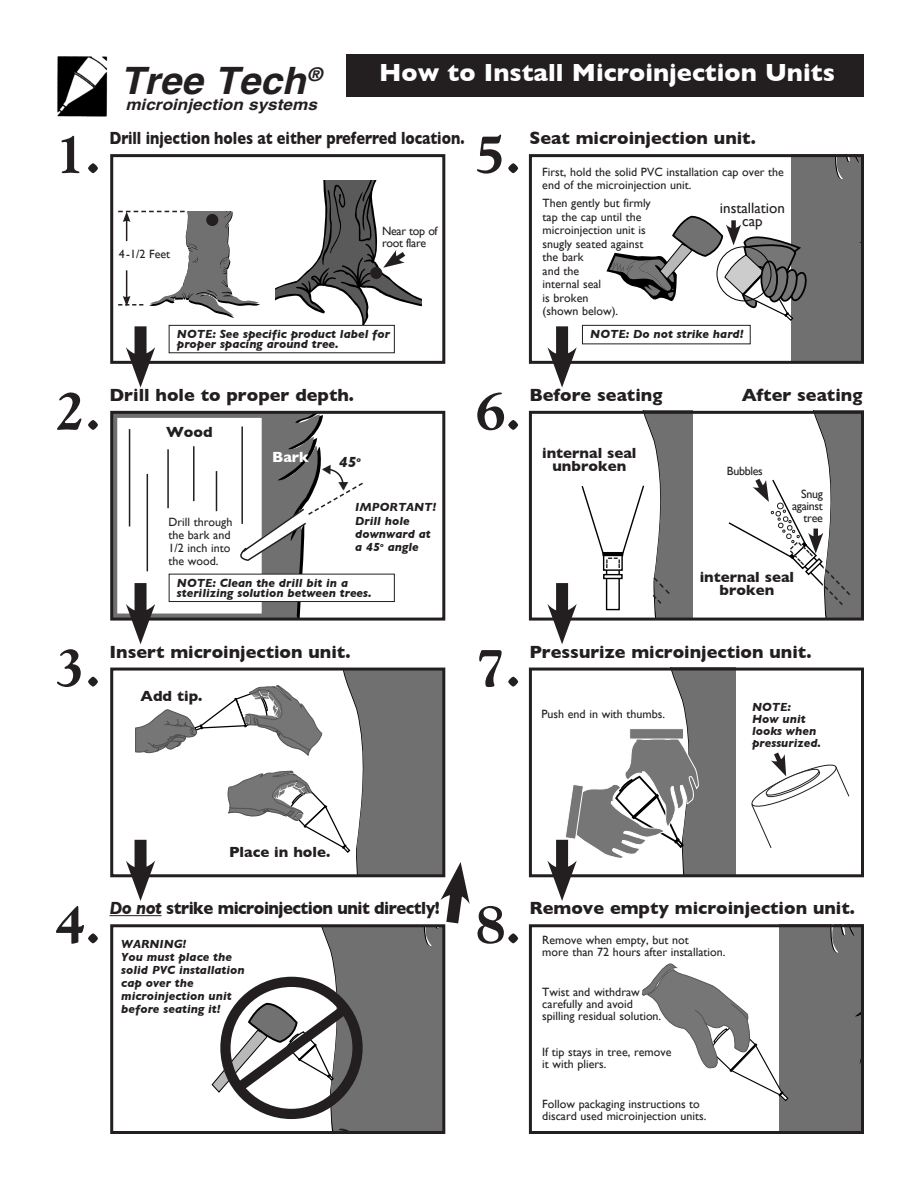
<style>
.page{position:relative;width:918px;height:1188px;background:#fff}
.page>*{position:absolute;margin:0;border:0;box-sizing:border-box;transform-origin:0 0}
.t1{font:800 54px "Goudy";color:#231f20}
.t2{font:italic 700 37.8px "Helvetica";color:#231f20}
.t3{font:700 25.35px "Gill Sans";color:#fff}
.t4{font:700 18px "Gill Sans";color:#231f20}
.t5{font:700 18px "Gill Sans";color:#231f20;scale:.81 1}
.t6{font:700 18px "Gill Sans";letter-spacing:-.03em;color:#231f20;scale:.92 1}
.t7{font:italic 700 15.6px "Helvetica";color:#231f20;scale:1.1 1}
.t8{font:700 15px/13.5px "Gill Sans";color:#231f20;text-align:center}
.t9{font:15px "Gill Sans";color:#231f20}
.t10{font:700 15px "Gill Sans";color:#fff}
.t11{font:italic 700 15px "Gill Sans";color:#231f20}
.t12{font:12px/13.5px "Gill Sans";color:#231f20}
.t13{font:italic 700 12px/13px "Gill Sans";color:#231f20}
.t14{font:12px/12.3px "Gill Sans";letter-spacing:-.025em;color:#231f20}
.s1{font-style:italic}
</style>
<div class="page">
<svg style="left:244px;top:936px;width:197px;height:194px;fill:#707070"></svg>
<svg style="left:338px;top:1123px;width:30px;height:7px"></svg>
<div style="left:346px;top:54px;width:518px;height:42px;background:#231f20"></div>
<div style="left:110px;top:154px;width:335px;height:210px;border:3px solid #231f20"></div>
<hr style="left:110px;top:915px;width:51px;height:1px;background:#231f20">
<svg style="left:114px;top:415px;width:219px;height:202px;fill:#707070"></svg>
<div style="left:110px;top:924px;width:335px;height:210px;border:3px solid #231f20"></div>
<div style="left:529px;top:154px;width:335px;height:210px;border:3px solid #231f20"></div>
<div style="left:556px;top:326px;width:12px;height:38px;background:#231f20"></div>
<svg style="left:547px;top:347px;width:30px;height:41px"></svg>
<div style="left:529px;top:668px;width:335px;height:209px;border:3px solid #231f20"></div>
<div style="left:529px;top:924px;width:335px;height:210px;border:3px solid #231f20"></div>
<svg style="left:118px;top:211px;width:142px;height:107px"></svg>
<div style="left:135px;top:326px;width:12px;height:38px;background:#231f20"></div>
<svg style="left:126px;top:347px;width:29px;height:41px"></svg>
<div style="left:117px;top:418px;width:145px;height:196px;background:#fff;border:3px solid #fff"></div>
<div style="left:110px;top:411px;width:335px;height:210px;border:3px solid #231f20"></div>
<div style="left:135px;top:583px;width:12px;height:38px;background:#231f20"></div>
<svg style="left:113px;top:604px;width:44px;height:40px"></svg>
<img style="left:57px;top:56px;width:51px;height:61px">
<hr style="left:129px;top:429px;width:1px;height:97px;background:#231f20">
<hr style="left:147px;top:474px;width:1px;height:97px;background:#231f20">
<hr style="left:167px;top:449px;width:2px;height:59px;background:#231f20">
<hr style="left:193px;top:446px;width:2px;height:55px;background:#231f20">
<hr style="left:216px;top:471px;width:1px;height:40px;background:#231f20">
<hr style="left:241px;top:426px;width:2px;height:98px;background:#231f20">
<div style="left:169px;top:574px;width:225px;height:28px;background:#fff"></div>
<div style="left:169px;top:574px;width:226px;height:28px;border:1px solid #231f20"></div>
<div style="left:169px;top:325px;width:226px;height:28px;border:1px solid #231f20"></div>
<div style="left:206px;top:214px;width:12px;height:12px;background:#231f20;border-radius:50%"></div>
<svg style="left:276px;top:180px;width:146px;height:149px"></svg>
<div style="left:582px;top:325px;width:169px;height:19px;border:1px solid #231f20"></div>
<svg style="left:751px;top:752px;width:99px;height:96px"></svg>
<svg style="left:547px;top:415px;width:145px;height:229px"></svg>
<div style="left:529px;top:411px;width:335px;height:210px;border:3px solid #231f20"></div>
<svg style="left:716px;top:411px;width:148px;height:207px"></svg>
<svg style="left:126px;top:669px;width:344px;height:267px"></svg>
<svg style="left:547px;top:668px;width:189px;height:233px"></svg>
<div style="left:220px;top:977px;width:143px;height:142px;border:10px solid #231f20;border-radius:50%"></div>
<svg style="left:212px;top:995px;width:148px;height:106px"></svg>
<svg style="left:639px;top:925px;width:225px;height:209px"></svg>
<svg style="left:606px;top:154px;width:258px;height:207px"></svg>
<svg style="left:240px;top:464px;width:123px;height:104px"></svg>
<p class="t2" style="left:120px;top:57px;width:203px">Tree Tech<sup>®</sup></p>
<p class="t7" style="left:125px;top:95px;width:176px">microinjection systems</p>
<p class="t3" style="left:379px;top:58px;width:457px">How to Install Microinjection Units</p>
<p class="t5" style="left:110px;top:128px;width:440px">Drill injection holes at either preferred location.</p>
<p class="t4" style="left:529px;top:128px;width:228px">Seat microinjection unit.</p>
<p class="t1" style="left:56px;top:123px;width:47px">1.</p>
<p class="t1" style="left:476px;top:123px;width:47px">5.</p>
<p class="t12" style="left:542px;top:165px;width:243px;line-height:13px">First, hold the solid PVC installation cap over the end of the microinjection unit.</p>
<p class="t12" style="left:543px;top:197px;width:110px">Then gently but firmly tap the cap until the microinjection unit is snugly seated against the bark</p>
<p class="t12" style="left:543px;top:264px;width:38px">and the</p>
<p class="t12" style="left:543px;top:278px;width:60px">internal seal</p>
<p class="t12" style="left:543px;top:291px;width:47px">is broken</p>
<p class="t12" style="left:543px;top:305px;width:77px">(shown below).</p>
<p class="t9" style="left:720px;top:199px;width:66px">installation</p>
<p class="t9" style="left:742px;top:212px;width:22px">cap</p>
<p class="t14" style="left:382px;top:224px;width:57px">Near top of root flare</p>
<p class="t12" style="left:119px;top:247px;width:53px">4-1/2 Feet</p>
<p class="t13" style="left:177px;top:329px;width:215px;line-height:10.4px">NOTE: See specific product label for proper spacing around tree.</p>
<p class="t13" style="left:590px;top:327px;width:155px">NOTE: Do not strike hard!</p>
<p class="t4" style="left:110px;top:384px;width:246px">Drill hole to proper depth.</p>
<p class="t4" style="left:529px;top:384px;width:135px">Before seating</p>
<p class="t1" style="left:56px;top:380px;width:47px">2.</p>
<p class="t1" style="left:476px;top:380px;width:47px">6.</p>
<p class="t8" style="left:166px;top:425px;width:48px">Wood</p>
<p class="t12" style="left:169px;top:515px;width:65px">Drill through</p>
<p class="t12" style="left:169px;top:528px;width:63px">the bark and</p>
<p class="t12" style="left:169px;top:541px;width:63px">1/2 inch into</p>
<p class="t12" style="left:169px;top:554px;width:52px">the wood.</p>
<p class="t10" style="left:272px;top:448px;width:38px">Bark</p>
<p class="t11" style="left:339px;top:453px;width:24px">45<sup>o</sup></p>
<p class="t13" style="left:355px;top:501px;width:83px">IMPORTANT!</p>
<p class="t13" style="left:355px;top:514px;width:56px">Drill hole</p>
<p class="t13" style="left:355px;top:527px;width:77px">downward at</p>
<p class="t13" style="left:355px;top:540px;width:65px">a 45<sup>o</sup> angle</p>
<p class="t13" style="left:177px;top:577px;width:196px;line-height:10.4px">NOTE: Clean the drill bit in a sterilizing solution between trees.</p>
<p class="t8" style="left:542px;top:446px;width:96px">internal seal unbroken</p>
<p class="t4" style="left:742px;top:384px;width:122px">After seating</p>
<p class="t14" style="left:727px;top:464px;width:37px">Bubbles</p>
<p class="t14" style="left:792px;top:487px;width:32px;text-align:right">Snug against tree</p>
<p class="t8" style="left:700px;top:570px;width:96px">internal seal broken</p>
<p class="t4" style="left:110px;top:641px;width:242px">Insert microinjection unit.</p>
<p class="t4" style="left:529px;top:641px;width:284px">Pressurize microinjection unit.</p>
<p class="t1" style="left:56px;top:636px;width:47px">3.</p>
<p class="t1" style="left:476px;top:636px;width:47px">7.</p>
<p class="t8" style="left:141px;top:689px;width:63px">Add tip.</p>
<p class="t8" style="left:229px;top:845px;width:103px">Place in hole.</p>
<p class="t12" style="left:542px;top:707px;width:125px">Push end in with thumbs.</p>
<p class="t13" style="left:752px;top:700px;width:41px">NOTE:</p>
<p class="t13" style="left:752px;top:713px;width:71px;line-height:12px">How unit looks when pressurized.</p>
<p class="t6" style="left:110px;top:898px;width:361px"><span class="s1">Do not</span> strike microinjection unit directly!</p>
<p class="t4" style="left:529px;top:898px;width:327px">Remove empty microinjection unit.</p>
<p class="t1" style="left:56px;top:893px;width:47px">4.</p>
<p class="t1" style="left:476px;top:893px;width:47px">8.</p>
<p class="t12" style="left:542px;top:933px;width:148px">Remove when empty, but not</p>
<p class="t12" style="left:542px;top:945px;width:185px">more than 72 hours after installation.</p>
<p class="t12" style="left:542px;top:985px;width:99px">Twist and withdraw</p>
<p class="t12" style="left:542px;top:997px;width:92px">carefully and avoid</p>
<p class="t12" style="left:542px;top:1009px;width:120px">spilling residual solution.</p>
<p class="t12" style="left:542px;top:1046px;width:131px;line-height:12px">If tip stays in tree, remove it with pliers.</p>
<p class="t12" style="left:542px;top:1097px;width:165px;line-height:12px">Follow packaging instructions to discard used microinjection units.</p>
<p class="t13" style="left:121px;top:937px;width:67px">WARNING!</p>
<p class="t13" style="left:121px;top:950px;width:125px">You must place the solid PVC installation cap over the microinjection unit before seating it!</p>
</div>
